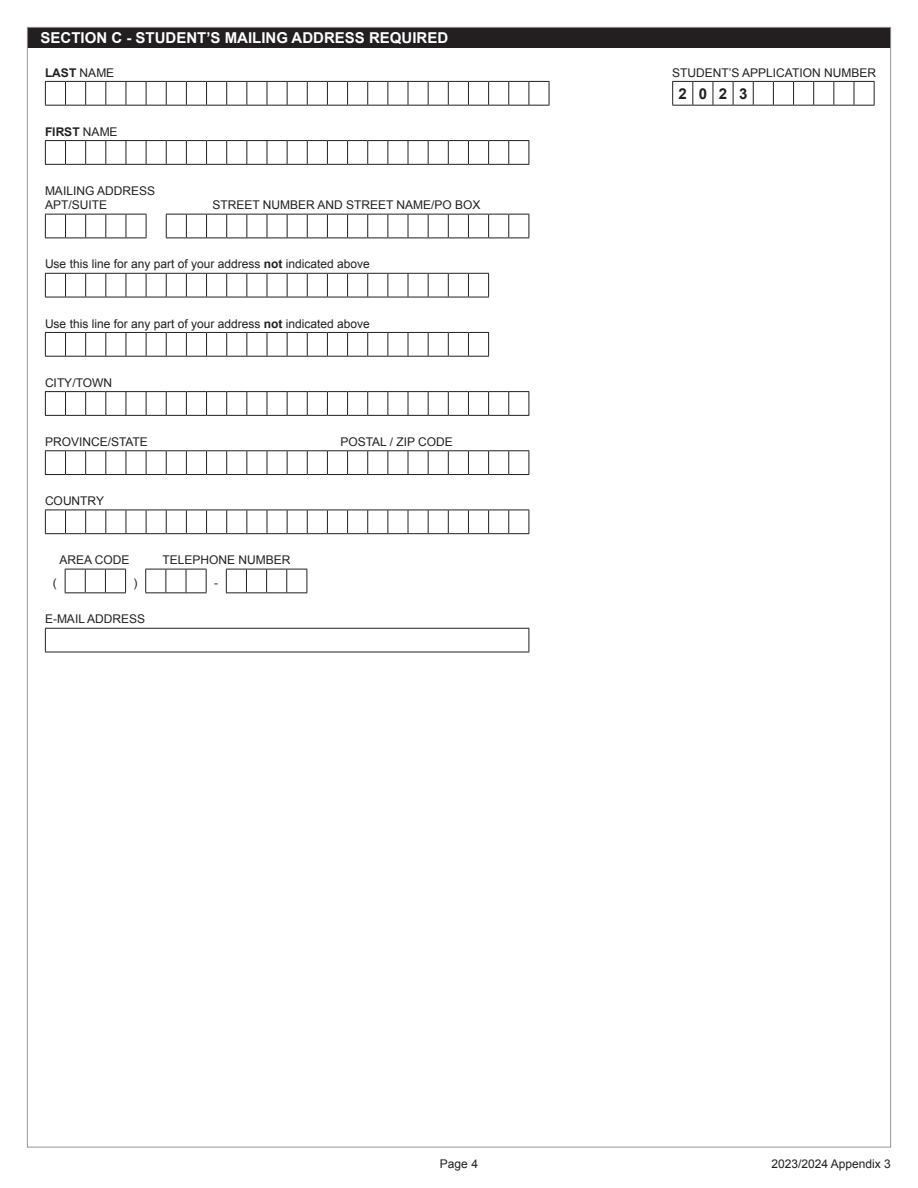
<style>
.page{position:relative;width:918px;height:1188px;background:#fff}
.page>*{position:absolute;margin:0;border:0;box-sizing:border-box;transform-origin:0 0}
.t1{font:700 15px "Arial";color:#fff}
.t2{font:700 15px "Arial";color:#231f20}
.t3{font:12px "Arial";color:#231f20}
.t4{font:700 12px "Arial";color:#231f20}
.s1{font-weight:400}
.s2{font-weight:700}
</style>
<div class="page">
<svg style="left:672px;top:81px;width:203px;height:25px"></svg>
<svg style="left:45px;top:81px;width:505px;height:25px"></svg>
<svg style="left:45px;top:140px;width:485px;height:25px"></svg>
<svg style="left:45px;top:214px;width:102px;height:25px"></svg>
<svg style="left:166px;top:214px;width:364px;height:25px"></svg>
<svg style="left:45px;top:273px;width:444px;height:25px"></svg>
<svg style="left:45px;top:332px;width:444px;height:25px"></svg>
<svg style="left:45px;top:391px;width:485px;height:25px"></svg>
<svg style="left:45px;top:450px;width:485px;height:25px"></svg>
<svg style="left:45px;top:510px;width:485px;height:24px"></svg>
<svg style="left:65px;top:569px;width:61px;height:24px"></svg>
<svg style="left:145px;top:569px;width:62px;height:24px"></svg>
<svg style="left:226px;top:569px;width:82px;height:24px"></svg>
<hr style="left:45px;top:628px;width:484px;height:1px;background:#231f20">
<svg style="left:45px;top:629px;width:1px;height:23px"></svg>
<svg style="left:529px;top:629px;width:1px;height:23px"></svg>
<hr style="left:45px;top:652px;width:484px;height:1px;background:#231f20">
<div style="left:27px;top:27px;width:864px;height:20px;background:#231f20"></div>
<p class="t1" style="left:40px;top:27px;width:409px">SECTION C - STUDENT’S MAILING ADDRESS REQUIRED</p>
<p class="t4" style="left:45px;top:64px;width:71px">LAST <span class="s1">NAME</span></p>
<p class="t4" style="left:45px;top:124px;width:74px">FIRST <span class="s1">NAME</span></p>
<p class="t3" style="left:45px;top:183px;width:112px">MAILING ADDRESS</p>
<p class="t3" style="left:45px;top:197px;width:64px">APT/SUITE</p>
<p class="t3" style="left:212px;top:197px;width:270px">STREET NUMBER AND STREET NAME/PO BOX</p>
<p class="t3" style="left:45px;top:256px;width:326px">Use this line for any part of your address <span class="s2">not</span> indicated above</p>
<p class="t3" style="left:45px;top:316px;width:326px">Use this line for any part of your address <span class="s2">not</span> indicated above</p>
<p class="t3" style="left:45px;top:375px;width:69px">CITY/TOWN</p>
<p class="t3" style="left:45px;top:434px;width:104px">PROVINCE/STATE</p>
<p class="t3" style="left:340px;top:434px;width:114px">POSTAL / ZIP CODE</p>
<p class="t3" style="left:45px;top:493px;width:61px">COUNTRY</p>
<p class="t3" style="left:59px;top:552px;width:72px">AREA CODE</p>
<p class="t3" style="left:162px;top:552px;width:130px">TELEPHONE NUMBER</p>
<p class="t3" style="left:53px;top:575px;width:5px">(</p>
<p class="t3" style="left:134px;top:575px;width:5px">)</p>
<p class="t3" style="left:214px;top:575px;width:5px">-</p>
<p class="t3" style="left:45px;top:611px;width:102px">E-MAIL ADDRESS</p>
<p class="t3" style="left:672px;top:64px;width:205px">STUDENT’S APPLICATION NUMBER</p>
<p class="t2" style="left:679px;top:84px;width:10px">2</p>
<p class="t2" style="left:699px;top:84px;width:10px">0</p>
<p class="t2" style="left:719px;top:84px;width:10px">2</p>
<p class="t2" style="left:739px;top:84px;width:10px">3</p>
<p class="t3" style="left:440px;top:1156px;width:40px">Page 4</p>
<p class="t3" style="left:772px;top:1156px;width:121px">2023/2024 Appendix 3</p>
</div>
